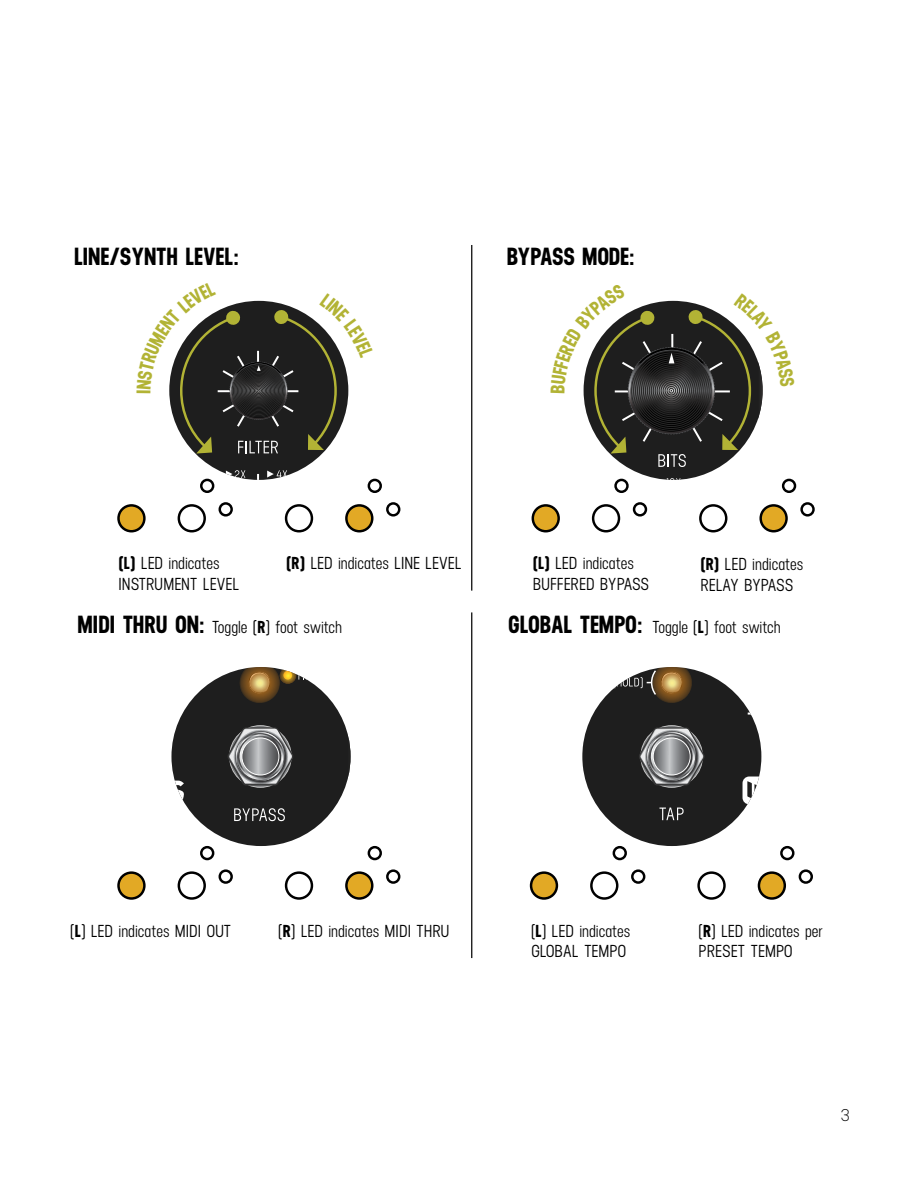
<style>
.page{position:relative;width:918px;height:1188px;background:#fff}
.page>*{position:absolute;margin:0;border:0;box-sizing:border-box;transform-origin:0 0}
.t1{font:700 24.75px "Neusa";letter-spacing:-.005em;color:#000}
.t2{font:18px "Neusa";color:#000}
.t3{font:500 17.4px/20.9px "Neusa";color:#000}
.s1{font-weight:700}
</style>
<div class="page">
<div style="left:169px;top:301px;width:179px;height:179px;background:#1e1e1e;border-radius:90px"></div>
<svg style="left:226px;top:470px;width:61px;height:10px"></svg>
<svg style="left:171px;top:667px;width:180px;height:179px"></svg>
<svg style="left:242px;top:738px;width:37px;height:37px"></svg>
<div style="left:241px;top:738px;width:38px;height:37px;border:1px solid #fff;border-radius:50%"></div>
<div style="left:583px;top:667px;width:178px;height:179px;background:#1e1e1e;border-radius:90px"></div>
<svg style="left:582px;top:746px;width:1px;height:21px"></svg>
<svg style="left:659px;top:808px;width:25px;height:12px"></svg>
<svg style="left:743px;top:777px;width:16px;height:27px"></svg>
<svg style="left:600px;top:667px;width:92px;height:36px"></svg>
<svg style="left:639px;top:727px;width:66px;height:59px"></svg>
<svg style="left:653px;top:738px;width:37px;height:37px"></svg>
<div style="left:653px;top:738px;width:38px;height:37px;border:1px solid #fff;border-radius:50%"></div>
<div style="left:200px;top:479px;width:14px;height:14px;border:2px solid #000;border-radius:50%"></div>
<div style="left:219px;top:502px;width:14px;height:15px;border:2px solid #000;border-radius:50%"></div>
<div style="left:178px;top:504px;width:28px;height:28px;border:2px solid #000;border-radius:50%"></div>
<div style="left:119px;top:505px;width:25px;height:26px;background:#e2a925;border-radius:50%"></div>
<div style="left:117px;top:504px;width:29px;height:28px;border:2px solid #000;border-radius:50%"></div>
<div style="left:368px;top:479px;width:14px;height:14px;border:2px solid #000;border-radius:50%"></div>
<div style="left:386px;top:502px;width:14px;height:15px;border:2px solid #000;border-radius:50%"></div>
<div style="left:346px;top:505px;width:26px;height:26px;background:#e2a925;border-radius:50%"></div>
<div style="left:345px;top:504px;width:28px;height:28px;border:2px solid #000;border-radius:50%"></div>
<div style="left:285px;top:504px;width:28px;height:28px;border:2px solid #000;border-radius:50%"></div>
<div style="left:200px;top:846px;width:14px;height:14px;border:2px solid #000;border-radius:50%"></div>
<div style="left:219px;top:869px;width:14px;height:15px;border:2px solid #000;border-radius:50%"></div>
<div style="left:178px;top:871px;width:28px;height:29px;border:2px solid #000;border-radius:50%"></div>
<svg style="left:119px;top:873px;width:25px;height:26px"></svg>
<div style="left:117px;top:871px;width:29px;height:29px;border:2px solid #000;border-radius:50%"></div>
<div style="left:368px;top:846px;width:14px;height:14px;border:2px solid #000;border-radius:50%"></div>
<div style="left:386px;top:869px;width:14px;height:15px;border:2px solid #000;border-radius:50%"></div>
<svg style="left:346px;top:873px;width:26px;height:26px"></svg>
<div style="left:345px;top:871px;width:28px;height:29px;border:2px solid #000;border-radius:50%"></div>
<div style="left:285px;top:871px;width:28px;height:29px;border:2px solid #000;border-radius:50%"></div>
<div style="left:613px;top:846px;width:14px;height:14px;border:2px solid #000;border-radius:50%"></div>
<div style="left:631px;top:869px;width:14px;height:15px;border:2px solid #000;border-radius:50%"></div>
<div style="left:590px;top:871px;width:28px;height:29px;border:2px solid #000;border-radius:50%"></div>
<svg style="left:531px;top:873px;width:26px;height:26px"></svg>
<div style="left:530px;top:871px;width:28px;height:29px;border:2px solid #000;border-radius:50%"></div>
<div style="left:780px;top:846px;width:15px;height:14px;border:2px solid #000;border-radius:50%"></div>
<div style="left:799px;top:869px;width:14px;height:15px;border:2px solid #000;border-radius:50%"></div>
<svg style="left:759px;top:873px;width:26px;height:26px"></svg>
<div style="left:758px;top:871px;width:28px;height:29px;border:2px solid #000;border-radius:50%"></div>
<div style="left:697px;top:871px;width:29px;height:29px;border:2px solid #000;border-radius:50%"></div>
<div style="left:614px;top:479px;width:15px;height:14px;border:2px solid #000;border-radius:50%"></div>
<div style="left:633px;top:502px;width:14px;height:15px;border:2px solid #000;border-radius:50%"></div>
<div style="left:592px;top:504px;width:28px;height:28px;border:2px solid #000;border-radius:50%"></div>
<div style="left:533px;top:505px;width:26px;height:26px;background:#e2a925;border-radius:50%"></div>
<div style="left:532px;top:504px;width:28px;height:28px;border:2px solid #000;border-radius:50%"></div>
<div style="left:782px;top:479px;width:14px;height:14px;border:2px solid #000;border-radius:50%"></div>
<div style="left:800px;top:502px;width:15px;height:15px;border:2px solid #000;border-radius:50%"></div>
<svg style="left:761px;top:505px;width:26px;height:26px"></svg>
<div style="left:759px;top:504px;width:29px;height:28px;border:2px solid #000;border-radius:50%"></div>
<div style="left:699px;top:504px;width:28px;height:28px;border:2px solid #000;border-radius:50%"></div>
<hr style="left:471px;top:245px;width:1px;height:346px;background:#000">
<hr style="left:471px;top:612px;width:1px;height:346px;background:#000">
<svg style="left:169px;top:300px;width:180px;height:154px"></svg>
<svg style="left:583px;top:300px;width:210px;height:180px"></svg>
<h1 class="t1" style="left:74px;top:239px;width:166px">LINE/SYNTH LEVEL:</h1>
<h1 class="t1" style="left:507px;top:239px;width:129px">BYPASS MODE:</h1>
<p class="t3" style="left:119px;top:552px;width:122px"><span class="s1">(L)</span> LED indicates<br>INSTRUMENT LEVEL</p>
<p class="t3" style="left:286px;top:552px;width:177px"><span class="s1">(R)</span> LED indicates LINE LEVEL</p>
<p class="t3" style="left:533px;top:552px;width:118px"><span class="s1">(L)</span> LED indicates<br>BUFFERED BYPASS</p>
<p class="t3" style="left:700px;top:553px;width:104px"><span class="s1">(R)</span> LED indicates<br>RELAY BYPASS</p>
<h1 class="t1" style="left:78px;top:607px;width:129px">MIDI THRU ON:</h1>
<p class="t3" style="left:212px;top:616px;width:132px">Toggle (<span class="s1">R</span>) foot switch</p>
<h1 class="t1" style="left:508px;top:607px;width:136px">GLOBAL TEMPO:</h1>
<p class="t3" style="left:652px;top:616px;width:130px">Toggle (<span class="s1">L</span>) foot switch</p>
<p class="t3" style="left:70px;top:920px;width:163px">(<span class="s1">L</span>) LED indicates MIDI OUT</p>
<p class="t3" style="left:278px;top:920px;width:173px">(<span class="s1">R</span>) LED indicates MIDI THRU</p>
<p class="t3" style="left:531px;top:920px;width:101px">(<span class="s1">L</span>) LED indicates<br>GLOBAL TEMPO</p>
<p class="t3" style="left:699px;top:920px;width:126px">(<span class="s1">R</span>) LED indicates per<br>PRESET TEMPO</p>
<p class="t2" style="left:841px;top:1104px;width:10px">3</p>
</div>
